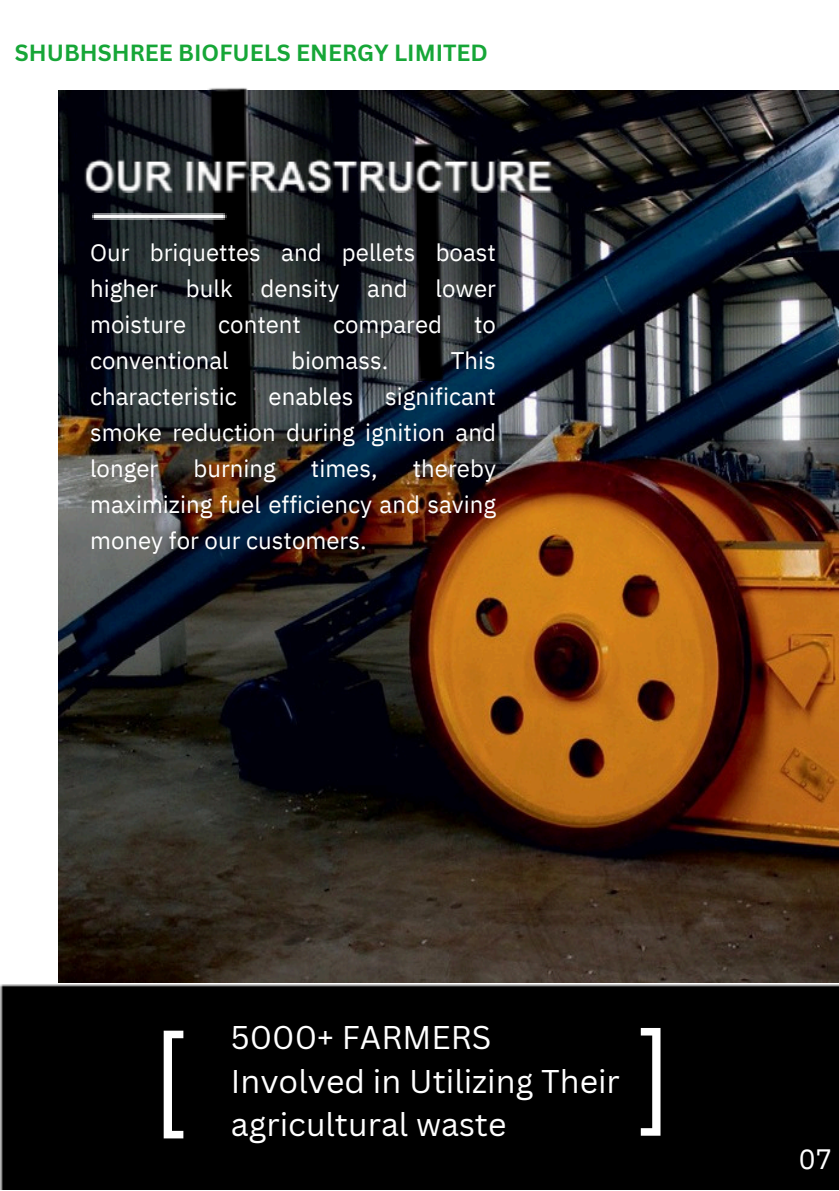
<style>
.page{position:relative;width:839px;height:1191px;background:#fff}
.page>*{position:absolute;margin:0;border:0;box-sizing:border-box;transform-origin:0 0}
.t1{font:120px "IBM Plex Sans";color:#fff}
.t2{font:32px/43.6px "Canva Sans";color:#fff}
.t3{font:28px "IBM Plex Sans";color:#fff}
.t4{font:24px/36px "IBM Plex Sans";color:#fff;text-align:justify}
.t5{font:700 22.8px "Canva Sans";color:#16a637}
</style>
<div class="page">
<div style="left:0;top:984px;width:838px;height:206px;background:#000"></div>
<img style="left:58px;top:90px;width:780px;height:893px">
<img style="left:410px;top:142px;width:34px;height:239px">
<img style="left:207px;top:87px;width:47px;height:348px">
<img style="left:84px;top:158px;width:468px;height:34px">
<img style="left:90px;top:212px;width:136px;height:7px">
<p class="t5" style="left:15px;top:37px;width:474px">SHUBHSHREE BIOFUELS ENERGY LIMITED</p>
<p class="t4" style="left:90px;top:234px;width:407px">Our briquettes and pellets boast higher bulk density and lower moisture</p>
<p class="t4" style="left:218px;top:306px;width:84px">content</p>
<p class="t4" style="left:333px;top:306px;width:111px">compared</p>
<p class="t4" style="left:474px;top:306px;width:23px">to</p>
<p class="t4" style="left:90px;top:342px;width:140px">conventional</p>
<p class="t4" style="left:291px;top:342px;width:99px">biomass.</p>
<p class="t4" style="left:451px;top:342px;width:47px">This</p>
<p class="t4" style="left:90px;top:378px;width:148px">characteristic</p>
<p class="t4" style="left:268px;top:378px;width:86px">enables</p>
<p class="t4" style="left:90px;top:378px;width:407px;text-indent:295px">significant smoke reduction during ignition and longer</p>
<p class="t4" style="left:90px;top:450px;width:407px;text-indent:323px">thereby maximizing fuel efficiency and saving money for our customers.</p>
<p class="t4" style="left:193px;top:450px;width:84px">burning</p>
<p class="t4" style="left:311px;top:450px;width:68px">times,</p>
<p class="t2" style="left:231px;top:1015px;width:390px">5000+ FARMERS<br>Involved in Utilizing Their agricultural waste</p>
<p class="t1" style="left:152px;top:999px;width:40px">[</p>
<p class="t1" style="left:671px;top:1168px;width:40px;rotate:-180deg">[</p>
<h1 class="t3" style="left:798px;top:1140px;width:35px">07</h1>
</div>
